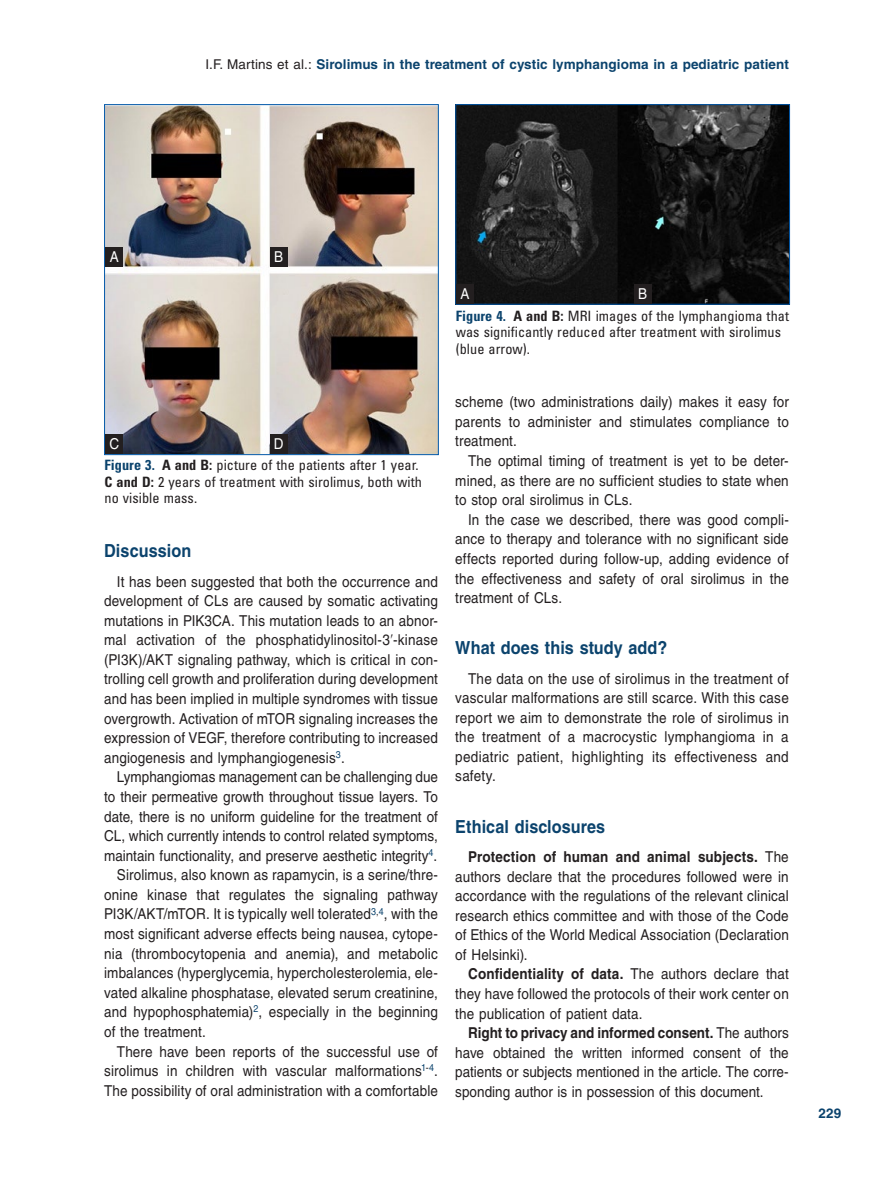
<style>
.page{position:relative;width:893px;height:1191px;background:#fff}
.page>*{position:absolute;margin:0;border:0;box-sizing:border-box;transform-origin:0 0}
.t1{font:700 18px "Helvetica LT Std";letter-spacing:.005em;color:#0b436d;scale:.9 1}
.t2{font:15px/19.6px "Helvetica LT Std";letter-spacing:.01em;color:#231f20;text-align:justify;scale:.9 1}
.t3{font:15px "Helvetica LT Std";color:#fff;scale:.9 1}
.t4{font:condensed 14.25px/16.5px "Univers LT Std";letter-spacing:.005em;color:#231f20}
.t5{font:700 13.5px "Helvetica LT Std";letter-spacing:.005em;color:#0b436d}
.s1{font-weight:400;color:#231f20}
.s2{font-weight:700;color:#0b436d}
.s3{font-weight:700}
</style>
<div class="page">
<img style="left:106px;top:106px;width:331px;height:347px">
<div style="left:104px;top:104px;width:335px;height:351px;border:1px solid #0157a8"></div>
<div style="left:105px;top:247px;width:18px;height:19px;background:#231f20"></div>
<div style="left:105px;top:434px;width:18px;height:20px;background:#231f20"></div>
<div style="left:270px;top:247px;width:18px;height:19px;background:#231f20"></div>
<div style="left:270px;top:434px;width:18px;height:20px;background:#231f20"></div>
<img style="left:457px;top:106px;width:331px;height:197px">
<div style="left:455px;top:104px;width:335px;height:201px;border:1px solid #0157a8"></div>
<div style="left:456px;top:284px;width:18px;height:20px;background:#231f20"></div>
<div style="left:634px;top:284px;width:18px;height:20px;background:#231f20"></div>
<p class="t5" style="left:205px;top:56px;width:585px"><span class="s1">I.F. Martins et al.:</span> Sirolimus in the treatment of cystic lymphangioma in a pediatric patient</p>
<p class="t3" style="left:110px;top:248px;width:12px">A</p>
<p class="t3" style="left:109px;top:435px;width:12px">C</p>
<p class="t3" style="left:274px;top:248px;width:12px">B</p>
<p class="t3" style="left:274px;top:435px;width:12px">D</p>
<p class="t4" style="left:105px;top:457px;width:319px"><span class="s2">Figure 3.</span> <span class="s3">A and B:</span> picture of the patients after 1 year.<br><span class="s3">C and D:</span> 2 years of treatment with sirolimus, both with no visible mass.</p>
<p class="t1" style="left:104px;top:540px;width:98px">Discussion</p>
<p class="t2" style="left:104px;top:571px;width:372px;text-indent:13px">It has been suggested that both the occurrence and development of CLs are caused by somatic activating mutations in PIK3CA. This mutation leads to an abnor&shy;mal activation of the phosphatidylinositol-3 -kinase (PI3K)/AKT signaling pathway, which is critical in con&shy;trolling cell growth and proliferation during development and has been implied in multiple syndromes with tissue overgrowth. Activation of mTOR signaling increases the expression of VEGF, therefore contributing to increased angiogenesis and lymphangiogenesis<sup>3</sup>.</p>
<p class="t2" style="left:117px;top:767px;width:358px">Lymphangiomas management can be challenging due</p>
<p class="t2" style="left:104px;top:787px;width:372px">to their permeative growth throughout tissue layers. To</p>
<p class="t2" style="left:104px;top:806px;width:372px">date, there is no uniform guideline for the treatment of</p>
<p class="t2" style="left:104px;top:826px;width:372px">CL, which currently intends to control related symptoms,</p>
<p class="t2" style="left:104px;top:845px;width:371px">maintain functionality, and preserve aesthetic integrity<sup>4</sup>.</p>
<p class="t2" style="left:117px;top:865px;width:358px">Sirolimus, also known as rapamycin, is a serine/thre-</p>
<p class="t2" style="left:104px;top:884px;width:372px">onine kinase that regulates the signaling pathway</p>
<p class="t2" style="left:104px;top:904px;width:372px">PI3K/AKT/mTOR. It is typically well tolerated<sup>3</sup><sup>,</sup><sup>4</sup>, with the</p>
<p class="t2" style="left:104px;top:924px;width:372px">most significant adverse effects being nausea, cytope-</p>
<p class="t2" style="left:104px;top:943px;width:372px">nia (thrombocytopenia and anemia), and metabolic</p>
<p class="t2" style="left:104px;top:963px;width:372px">imbalances (hyperglycemia, hypercholesterolemia, ele-</p>
<p class="t2" style="left:104px;top:982px;width:372px">vated alkaline phosphatase, elevated serum creatinine,</p>
<p class="t2" style="left:104px;top:1002px;width:372px">and hypophosphatemia)<sup>2</sup>, especially in the beginning</p>
<p class="t2" style="left:104px;top:1021px;width:114px">of the treatment.</p>
<p class="t2" style="left:117px;top:1041px;width:358px">There have been reports of the successful use of</p>
<p class="t2" style="left:104px;top:1061px;width:372px">sirolimus in children with vascular malformations<sup>1</sup><sup>-</sup><sup>4</sup>.</p>
<p class="t2" style="left:104px;top:1080px;width:372px">The possibility of oral administration with a comfortable</p>
<p class="t3" style="left:461px;top:285px;width:12px">A</p>
<p class="t3" style="left:638px;top:285px;width:12px">B</p>
<p class="t4" style="left:456px;top:307px;width:335px"><span class="s2">Figure 4.</span> <span class="s3">A and B:</span> MRI images of the lymphangioma that was significantly reduced after treatment with sirolimus (blue arrow).</p>
<p class="t2" style="left:455px;top:392px;width:372px">scheme (two administrations daily) makes it easy for parents to administer and stimulates compliance to treatment.</p>
<p class="t2" style="left:455px;top:451px;width:372px;text-indent:13px">The optimal timing of treatment is yet to be deter&shy;mined, as there are no sufficient studies to state when to stop oral sirolimus in CLs.</p>
<p class="t2" style="left:455px;top:509px;width:372px;text-indent:13px">In the case we described, there was good compli&shy;ance to therapy and tolerance with no significant side effects reported during follow-up, adding evidence of the effectiveness and safety of oral sirolimus in the treatment of CLs.</p>
<p class="t1" style="left:455px;top:637px;width:237px">What does this study add?</p>
<p class="t2" style="left:455px;top:668px;width:372px;text-indent:13px">The data on the use of sirolimus in the treatment of vascular malformations are still scarce. With this case report we aim to demonstrate the role of sirolimus in the treatment of a macrocystic lymphangioma in a pediatric patient, highlighting its effectiveness and safety.</p>
<p class="t1" style="left:455px;top:815px;width:168px">Ethical disclosures</p>
<p class="t2" style="left:455px;top:847px;width:372px;text-indent:13px"><span class="s3">Protection of human and animal subjects.</span> The authors declare that the procedures followed were in accordance with the regulations of the relevant clinical research ethics committee and with those of the Code of Ethics of the World Medical Association (Declaration of Helsinki).</p>
<p class="t2" style="left:455px;top:964px;width:372px;text-indent:13px"><span class="s3">Confidentiality of data.</span> The authors declare that they have followed the protocols of their work center on the publication of patient data.</p>
<p class="t2" style="left:455px;top:1023px;width:372px;text-indent:13px"><span class="s3">Right to privacy and informed consent.</span> The authors have obtained the written informed consent of the patients or subjects mentioned in the article. The corre&shy;sponding author is in possession of this document.</p>
<p class="t5" style="left:819px;top:1104px;width:24px">229</p>
</div>
